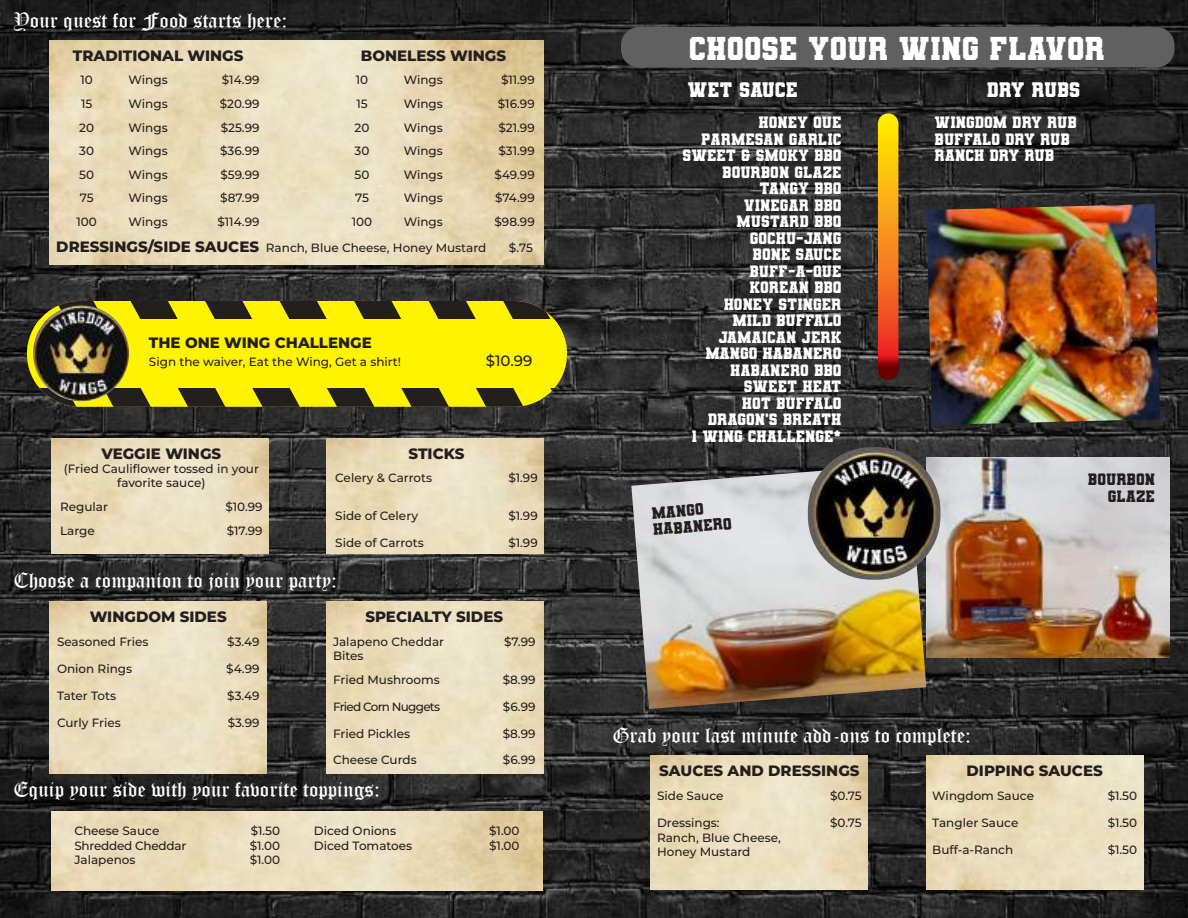
<style>
.page{position:relative;width:1188px;height:918px;background:#fff}
.page>*{position:absolute;margin:0;border:0;box-sizing:border-box;transform-origin:0 0}
.t1{font:700 33px "Varsity Team";color:#fff}
.t2{font:21px "Old English Text";color:#fff}
.t3{font:700 21px "Varsity Team";color:#fff}
.t4{font:700 16.5px/16.5px "Varsity Team";color:#fff;text-align:right}
.t5{font:700 16.5px/16.5px "Varsity Team";color:#241f1f;text-align:right}
.t6{font:800 15px "Montserrat";color:#241f1f}
.t7{font:500 15px "Montserrat";color:#241f1f}
.t8{font:500 12px/14.4px "Montserrat";color:#241f1f}
.t9{font:500 12px "Montserrat";letter-spacing:-.06em;color:#241f1f}
.t10{font:500 12px "Montserrat";letter-spacing:-.02em;color:#241f1f}
.s1{font-weight:800;font-size:15px}
</style>
<div class="page">
<img style="left:0;top:0;width:1188px;height:918px">
<img style="left:51px;top:811px;width:492px;height:80px">
<img style="left:50px;top:602px;width:217px;height:171px">
<img style="left:50px;top:40px;width:494px;height:224px">
<img style="left:326px;top:438px;width:218px;height:115px">
<img style="left:51px;top:438px;width:217px;height:115px">
<img style="left:326px;top:602px;width:218px;height:171px">
<svg style="left:878px;top:113px;width:20px;height:267px;background:#ed8416"></svg>
<div style="left:621px;top:27px;width:553px;height:41px;background:#606060;border-radius:18px"></div>
<img style="left:926px;top:204px;width:234px;height:221px">
<img style="left:926px;top:458px;width:244px;height:199px">
<img style="left:631px;top:464px;width:295px;height:245px">
<img style="left:808px;top:447px;width:132px;height:133px">
<svg style="left:27px;top:301px;width:540px;height:106px;background:#888112"></svg>
<div style="left:27px;top:320px;width:540px;height:68px;background:#fff300"></div>
<img style="left:33px;top:305px;width:96px;height:96px;border-radius:48px">
<img style="left:926px;top:756px;width:217px;height:134px">
<img style="left:650px;top:756px;width:218px;height:134px">
<h2 class="t2" style="left:14px;top:7px;width:275px">Your quest for Food starts here:</h2>
<p class="t6" style="left:73px;top:44px;width:172px">TRADITIONAL WINGS</p>
<p class="t8" style="left:81px;top:72px;width:14px">10</p>
<p class="t8" style="left:129px;top:72px;width:41px">Wings</p>
<p class="t8" style="left:222px;top:72px;width:39px">$14.99</p>
<p class="t8" style="left:81px;top:96px;width:13px">15</p>
<p class="t8" style="left:129px;top:96px;width:41px">Wings</p>
<p class="t8" style="left:220px;top:96px;width:41px">$20.99</p>
<p class="t8" style="left:79px;top:120px;width:16px">20</p>
<p class="t8" style="left:129px;top:120px;width:41px">Wings</p>
<p class="t8" style="left:221px;top:120px;width:40px">$25.99</p>
<p class="t8" style="left:79px;top:143px;width:16px">30</p>
<p class="t8" style="left:129px;top:143px;width:41px">Wings</p>
<p class="t8" style="left:220px;top:143px;width:41px">$36.99</p>
<p class="t8" style="left:79px;top:167px;width:16px">50</p>
<p class="t8" style="left:129px;top:167px;width:41px">Wings</p>
<p class="t8" style="left:220px;top:167px;width:41px">$59.99</p>
<p class="t8" style="left:80px;top:190px;width:15px">75</p>
<p class="t8" style="left:129px;top:190px;width:41px">Wings</p>
<p class="t8" style="left:220px;top:190px;width:41px">$87.99</p>
<p class="t8" style="left:77px;top:214px;width:22px">100</p>
<p class="t8" style="left:129px;top:214px;width:41px">Wings</p>
<p class="t8" style="left:217px;top:214px;width:44px">$114.99</p>
<p class="t6" style="left:361px;top:44px;width:147px">BONELESS WINGS</p>
<p class="t8" style="left:356px;top:72px;width:14px">10</p>
<p class="t8" style="left:404px;top:72px;width:41px">Wings</p>
<p class="t8" style="left:501px;top:72px;width:35px">$11.99</p>
<p class="t8" style="left:356px;top:96px;width:13px">15</p>
<p class="t8" style="left:404px;top:96px;width:41px">Wings</p>
<p class="t8" style="left:498px;top:96px;width:38px">$16.99</p>
<p class="t8" style="left:355px;top:120px;width:16px">20</p>
<p class="t8" style="left:404px;top:120px;width:41px">Wings</p>
<p class="t8" style="left:498px;top:120px;width:38px">$21.99</p>
<p class="t8" style="left:355px;top:143px;width:16px">30</p>
<p class="t8" style="left:404px;top:143px;width:41px">Wings</p>
<p class="t8" style="left:499px;top:143px;width:38px">$31.99</p>
<p class="t8" style="left:355px;top:167px;width:16px">50</p>
<p class="t8" style="left:404px;top:167px;width:41px">Wings</p>
<p class="t8" style="left:494px;top:167px;width:42px">$49.99</p>
<p class="t8" style="left:355px;top:190px;width:15px">75</p>
<p class="t8" style="left:404px;top:190px;width:41px">Wings</p>
<p class="t8" style="left:495px;top:190px;width:41px">$74.99</p>
<p class="t8" style="left:352px;top:214px;width:22px">100</p>
<p class="t8" style="left:404px;top:214px;width:41px">Wings</p>
<p class="t8" style="left:495px;top:214px;width:42px">$98.99</p>
<p class="t8" style="left:56px;top:240px;width:432px"><span class="s1">DRESSINGS/SIDE SAUCES</span> Ranch, Blue Cheese, Honey Mustard</p>
<p class="t8" style="left:509px;top:240px;width:26px">$.75</p>
<p class="t6" style="left:149px;top:331px;width:224px">THE ONE WING CHALLENGE</p>
<p class="t8" style="left:149px;top:354px;width:254px">Sign the waiver, Eat the Wing, Get a shirt!</p>
<p class="t7" style="left:486px;top:350px;width:48px">$10.99</p>
<p class="t6" style="left:101px;top:442px;width:121px">VEGGIE WINGS</p>
<p class="t8" style="left:64px;top:461px;width:197px;text-align:center">(Fried Cauliflower tossed in your favorite sauce)</p>
<p class="t8" style="left:60px;top:499px;width:49px">Regular</p>
<p class="t8" style="left:225px;top:499px;width:39px">$10.99</p>
<p class="t8" style="left:60px;top:523px;width:36px">Large</p>
<p class="t8" style="left:227px;top:523px;width:37px">$17.99</p>
<p class="t6" style="left:409px;top:442px;width:57px">STICKS</p>
<p class="t8" style="left:335px;top:470px;width:98px">Celery &amp; Carrots</p>
<p class="t8" style="left:508px;top:470px;width:31px">$1.99</p>
<p class="t8" style="left:335px;top:508px;width:84px">Side of Celery</p>
<p class="t8" style="left:508px;top:508px;width:31px">$1.99</p>
<p class="t8" style="left:335px;top:535px;width:90px">Side of Carrots</p>
<p class="t8" style="left:508px;top:535px;width:31px">$1.99</p>
<h2 class="t2" style="left:14px;top:567px;width:325px">Choose a companion to join your party:</h2>
<p class="t6" style="left:90px;top:606px;width:138px">WINGDOM SIDES</p>
<p class="t8" style="left:57px;top:634px;width:93px">Seasoned Fries</p>
<p class="t8" style="left:227px;top:634px;width:34px">$3.49</p>
<p class="t8" style="left:57px;top:661px;width:77px">Onion Rings</p>
<p class="t8" style="left:226px;top:661px;width:35px">$4.99</p>
<p class="t8" style="left:57px;top:688px;width:61px">Tater Tots</p>
<p class="t8" style="left:227px;top:688px;width:34px">$3.49</p>
<p class="t8" style="left:57px;top:715px;width:65px">Curly Fries</p>
<p class="t8" style="left:228px;top:715px;width:33px">$3.99</p>
<p class="t6" style="left:365px;top:606px;width:139px">SPECIALTY SIDES</p>
<p class="t8" style="left:333px;top:634px;width:113px">Jalapeno Cheddar<br>Bites</p>
<p class="t8" style="left:504px;top:634px;width:33px">$7.99</p>
<p class="t8" style="left:333px;top:672px;width:108px">Fried Mushrooms</p>
<p class="t8" style="left:503px;top:672px;width:34px">$8.99</p>
<p class="t9" style="left:333px;top:698px;width:109px">Fried Corn Nuggets</p>
<p class="t8" style="left:503px;top:699px;width:34px">$6.99</p>
<p class="t8" style="left:333px;top:726px;width:79px">Fried Pickles</p>
<p class="t8" style="left:503px;top:726px;width:34px">$8.99</p>
<p class="t8" style="left:333px;top:752px;width:85px">Cheese Curds</p>
<p class="t8" style="left:503px;top:752px;width:34px">$6.99</p>
<h2 class="t2" style="left:14px;top:776px;width:368px">Equip your side with your favorite toppings:</h2>
<p class="t8" style="left:74px;top:824px;width:87px">Cheese Sauce</p>
<p class="t8" style="left:251px;top:824px;width:31px">$1.50</p>
<p class="t10" style="left:74px;top:837px;width:113px">Shredded Cheddar</p>
<p class="t8" style="left:250px;top:838px;width:32px">$1.00</p>
<p class="t8" style="left:74px;top:852px;width:63px">Jalapenos</p>
<p class="t8" style="left:250px;top:852px;width:32px">$1.00</p>
<p class="t8" style="left:314px;top:824px;width:84px">Diced Onions</p>
<p class="t8" style="left:489px;top:824px;width:32px">$1.00</p>
<p class="t8" style="left:314px;top:838px;width:100px">Diced Tomatoes</p>
<p class="t8" style="left:489px;top:838px;width:32px">$1.00</p>
<h1 class="t1" style="left:689px;top:30px;width:418px">CHOOSE YOUR WING FLAVOR</h1>
<h2 class="t3" style="left:688px;top:77px;width:112px">WET SAUCE</h2>
<p class="t4" style="left:683px;top:113px;width:160px">HONEY QUE<br>PARMESAN GARLIC<br>SWEET &amp; SMOKY BBQ<br>BOURBON GLAZE<br>TANGY BBQ<br>VINEGAR BBQ<br>MUSTARD BBQ<br>GOCHU-JANG<br>BONE SAUCE<br>BUFF-A-QUE<br>KOREAN BBQ<br>HONEY STINGER<br>MILD BUFFALO<br>JAMAICAN JERK<br>MANGO HABANERO<br>HABANERO BBQ<br>SWEET HEAT<br>HOT BUFFALO<br>DRAGON’S BREATH<br>1 WING CHALLENGE*</p>
<h3 class="t5" style="left:651px;top:504px;width:80px;text-align:left;rotate:-5deg">MANGO<br>HABANERO</h3>
<h2 class="t3" style="left:987px;top:77px;width:95px">DRY RUBS</h2>
<h3 class="t4" style="left:935px;top:113px;width:144px;text-align:left">WINGDOM DRY RUB<br>BUFFALO DRY RUB<br>RANCH DRY RUB</h3>
<h3 class="t5" style="left:1088px;top:471px;width:69px">BOURBON<br>GLAZE</h3>
<h2 class="t2" style="left:613px;top:722px;width:360px">Grab your last minute add-ons to complete:</h2>
<p class="t6" style="left:659px;top:760px;width:202px">SAUCES AND DRESSINGS</p>
<p class="t8" style="left:657px;top:788px;width:68px">Side Sauce</p>
<p class="t8" style="left:830px;top:788px;width:33px">$0.75</p>
<p class="t8" style="left:657px;top:815px;width:125px">Dressings:<br>Ranch, Blue Cheese,<br>Honey Mustard</p>
<p class="t8" style="left:830px;top:815px;width:33px">$0.75</p>
<p class="t6" style="left:967px;top:760px;width:138px">DIPPING SAUCES</p>
<p class="t8" style="left:932px;top:788px;width:103px">Wingdom Sauce</p>
<p class="t8" style="left:1108px;top:788px;width:31px">$1.50</p>
<p class="t8" style="left:932px;top:815px;width:88px">Tangler Sauce</p>
<p class="t8" style="left:1108px;top:815px;width:31px">$1.50</p>
<p class="t8" style="left:932px;top:842px;width:82px">Buff-a-Ranch</p>
<p class="t8" style="left:1108px;top:842px;width:31px">$1.50</p>
</div>
